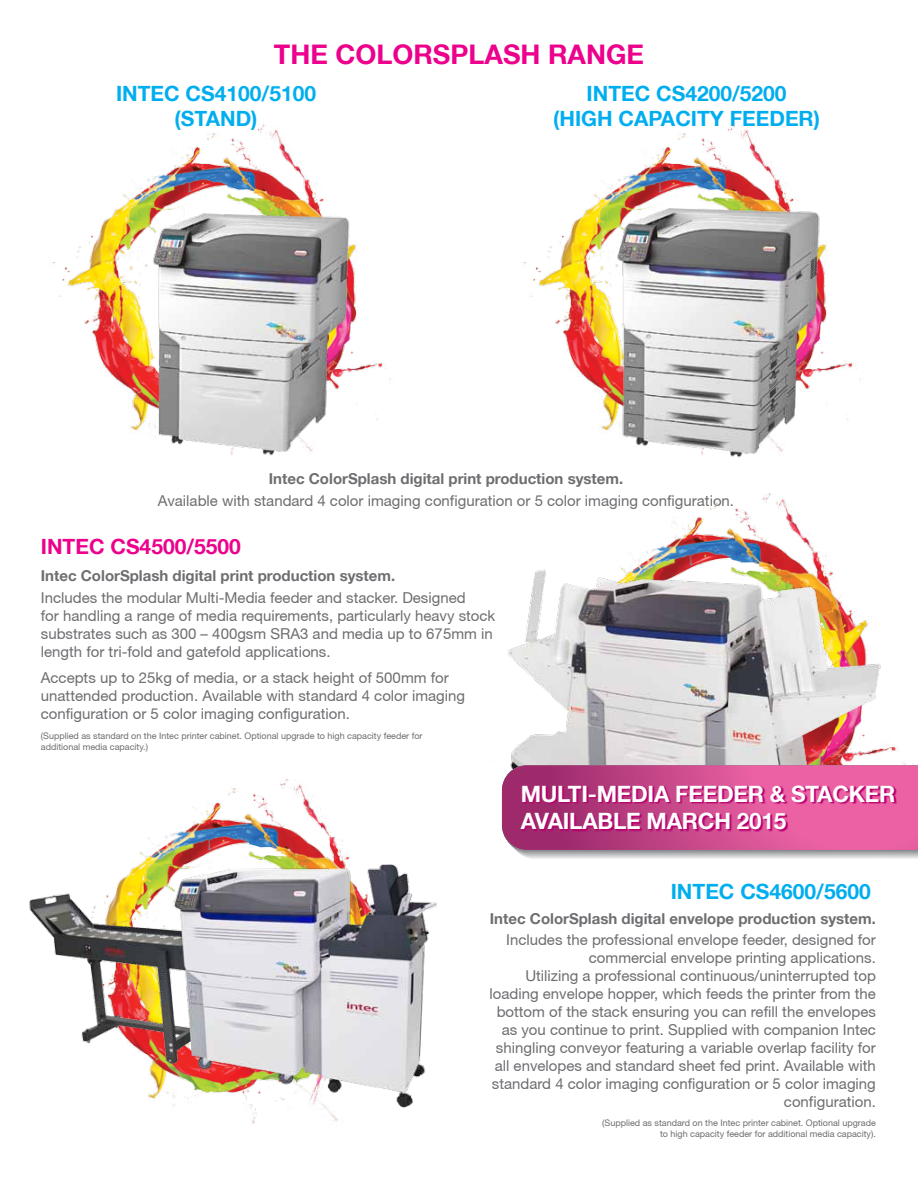
<style>
.page{position:relative;width:918px;height:1188px;background:#fff}
.page>*{position:absolute;margin:0;border:0;box-sizing:border-box;transform-origin:0 0}
.t1{font:700 27px "Helvetica 75";color:#ec008c}
.t2{font:700 22.5px "Helvetica 75";letter-spacing:-.01em;color:#fff}
.t3{font:700 21px/25.2px "Helvetica 75";color:#00aeef;text-align:center}
.t4{font:700 21px "Helvetica 75";color:#ec008c}
.t5{font:15px/18px "Helvetica 55 Roman";color:#6d6e71}
.t6{font:700 15px "Helvetica 75";color:#6d6e71}
.t7{font:9px/10.8px "Helvetica 55 Roman";color:#6d6e71}
</style>
<div class="page">
<img style="left:673px;top:512px;width:232px;height:253px">
<img style="left:501px;top:541px;width:400px;height:284px">
<img style="left:29px;top:803px;width:408px;height:321px">
<img style="left:53px;top:124px;width:338px;height:296px">
<img style="left:112px;top:163px;width:266px;height:293px">
<img style="left:524px;top:124px;width:337px;height:256px">
<img style="left:575px;top:155px;width:275px;height:357px">
<svg style="left:502px;top:765px;width:416px;height:94px;background:#ca6197"></svg>
<svg style="left:521px;top:786px;width:376px;height:45px;background:#c73584"></svg>
<h1 class="t1" style="left:274px;top:37px;width:19px">THE</h1>
<h1 class="t1" style="left:335px;top:37px;width:40px">COLORS</h1>
<h1 class="t1" style="left:451px;top:37px;width:37px">PLASH</h1>
<h1 class="t1" style="left:548px;top:37px;width:20px">RAN</h1>
<h1 class="t1" style="left:606px;top:37px;width:37px">GE</h1>
<h3 class="t3" style="left:116px;top:80px;width:201px">Intec CS4100/5100 (Stand)</h3>
<h3 class="t3" style="left:553px;top:80px;width:268px">Intec CS4200/5200<br>(High capacity feeder)</h3>
<p class="t6" style="left:269px;top:469px;width:356px">Intec ColorSplash digital print production system.</p>
<p class="t5" style="left:158px;top:492px;width:578px">Available with standard 4 color imaging configuration or 5 color imaging configuration.</p>
<h3 class="t4" style="left:41px;top:534px;width:201px">Intec CS4500/5500</h3>
<p class="t6" style="left:41px;top:566px;width:356px">Intec ColorSplash digital print production system.</p>
<p class="t5" style="left:41px;top:588px;width:456px">Includes the modular Multi-Media feeder and stacker. Designed<br>for handling a range of media requirements, particularly heavy stock substrates such as 300 – 400gsm SRA3 and media up to 675mm in length for tri-fold and gatefold applications.</p>
<p class="t5" style="left:41px;top:669px;width:426px">Accepts up to 25kg of media, or a stack height of 500mm for unattended production. Available with standard 4 color imaging configuration or 5 color imaging configuration.</p>
<p class="t7" style="left:41px;top:730px;width:383px">(Supplied as standard on the Intec printer cabinet. Optional upgrade to high capacity feeder for additional media capacity.)</p>
<h2 class="t2" style="left:521px;top:780px;width:14px">MULTI</h2>
<h2 class="t2" style="left:588px;top:780px;width:293px">-MEDIA FEEDER &amp; STACKER</h2>
<h2 class="t2" style="left:521px;top:807px;width:15px">AVAILABLE</h2>
<h2 class="t2" style="left:647px;top:807px;width:18px">MAR</h2>
<h2 class="t2" style="left:698px;top:807px;width:90px">CH 2015</h2>
<h3 class="t3" style="left:671px;top:878px;width:201px">Intec CS4600/5600</h3>
<p class="t6" style="left:490px;top:909px;width:388px">Intec ColorSplash digital envelope production system.</p>
<p class="t5" style="left:489px;top:930px;width:388px;text-align:right">Includes the professional envelope feeder, designed for commercial envelope printing applications.<br>Utilizing a professional continuous/uninterrupted top loading envelope hopper, which feeds the printer from the bottom of the stack ensuring you can refill the envelopes as you continue to print. Supplied with companion Intec shingling conveyor featuring a variable overlap facility for all envelopes and standard sheet fed print. Available with standard 4 color imaging configuration or 5 color imaging configuration.</p>
<p class="t7" style="left:602px;top:1117px;width:275px;text-align:right">(Supplied as standard on the Intec printer cabinet. Optional upgrade to high capacity feeder for additional media capacity).</p>
</div>
